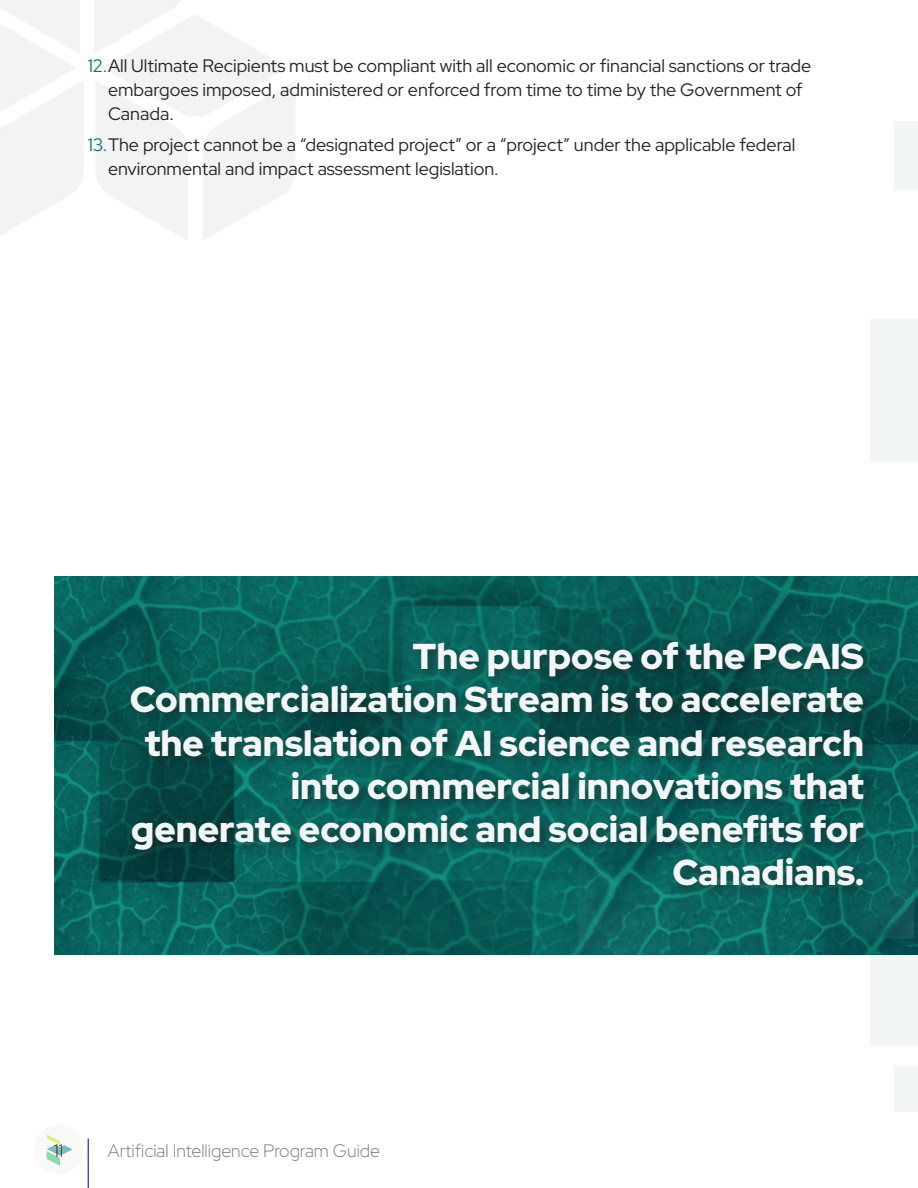
<style>
.page{position:relative;width:918px;height:1188px;background:#fff}
.page>*{position:absolute;margin:0;border:0;box-sizing:border-box;transform-origin:0 0}
.Pull_quotes{font:900 36px/43.2px "Red Hat Display";color:#f3f6f7;text-align:right}
.t1{font:18px/24px "Red Hat Display";color:#242524}
.t2{font:300 18px "Red Hat Display";color:#717273}
.t3{font:300 18px "Red Hat Display";color:#242524}
.s1{color:#047575}
</style>
<div class="page">
<div style="left:34px;top:1125px;width:49px;height:49px;background:#f2f2f2;border-radius:50%"></div>
<svg style="left:47px;top:1134px;width:25px;height:32px"></svg>
<hr style="left:88px;top:1139px;width:1px;height:49px;background:#65439a">
<div style="left:870px;top:320px;width:48px;height:142px;background:#f3f6f7"></div>
<div style="left:894px;top:1066px;width:24px;height:46px;background:#f3f6f7"></div>
<div style="left:870px;top:955px;width:48px;height:91px;background:#f3f6f7"></div>
<div style="left:894px;top:122px;width:24px;height:68px;background:#f3f6f7"></div>
<svg style="left:0;top:0;width:83px;height:235px"></svg>
<svg style="left:94px;top:0;width:201px;height:240px"></svg>
<img style="left:54px;top:577px;width:864px;height:378px">
<div style="left:128px;top:639px;width:748px;height:259px;background:#231f20;opacity:.5"></div>
<p class="t1" style="left:108px;top:54px;width:705px;text-indent:-20px"><span class="s1">12.</span>All Ultimate Recipients must be compliant with all economic or financial sanctions or trade embargoes imposed, administered or enforced from time to time by the Government of<br>Canada.</p>
<p class="t1" style="left:108px;top:132px;width:689px;text-indent:-20px"><span class="s1">13.</span>The project cannot be a “designated project” or a “project” under the applicable federal environmental and impact assessment legislation.</p>
<p class="Pull_quotes" style="left:130px;top:634px;width:736px">The purpose of the PCAIS Commercialization Stream is to accelerate the translation of AI science and research into commercial innovations that generate economic and social benefits for Canadians.</p>
<p class="t3" style="left:54px;top:1139px;width:11px">11</p>
<p class="t2" style="left:108px;top:1139px;width:274px">Artificial Intelligence Program Guide</p>
</div>
